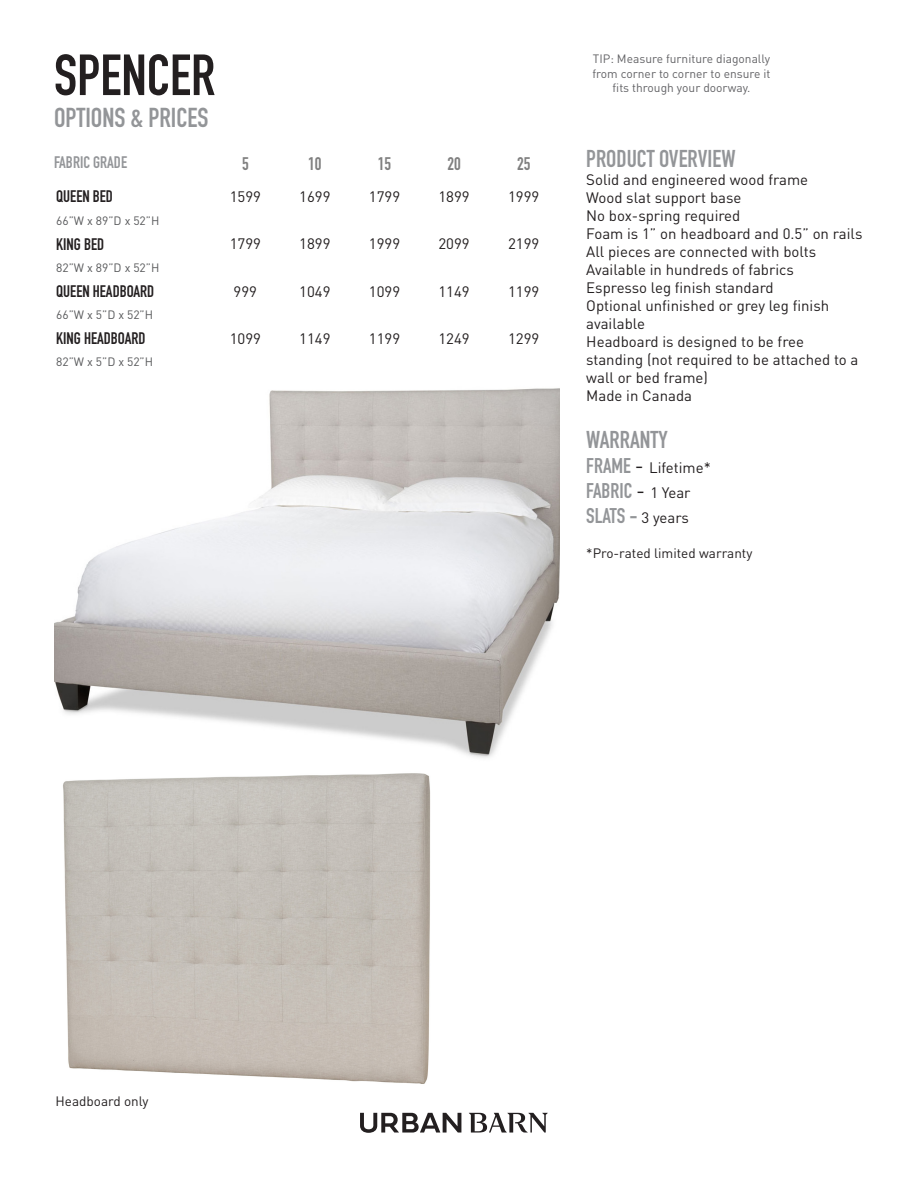
<style>
.page{position:relative;width:918px;height:1188px;background:#fff}
.page>*{position:absolute;margin:0;border:0;box-sizing:border-box;transform-origin:0 0}
.t1{font:57px "DIN Engschrift Std";color:#231f20}
.t2{font:27px "DIN Engschrift Std";color:#939598}
.t3{font:24px "DIN Engschrift Std";color:#939598}
.t4{font:21px "DIN Engschrift Std";color:#939598}
.Grade{font:18px "DIN Engschrift Std";color:#7f7f7f}
.Grade-2{font:16.5px "DIN Engschrift Std";color:#231f20}
.t5{font:16.5px "DIN Engschrift Std";color:#939598}
.Grade-3{font:15px/18px "DINOT";color:#231f20}
.t6{font:13.5px "DINOT";color:#231f20}
.t7{font:12px/14.4px "DINOT";color:#636366;text-align:center}
.Grade-4{font:12px "DINOT";color:#57585a}
.s1{font-family:"DIN Engschrift Std";font-size:21px;color:#939598}
.s2{font-size:21px}
.s3{font-family:"DINOT";color:#231f20}
.s4{font-family:"DINOT";font-size:15px;color:#231f20}
</style>
<div class="page">
<img style="left:55px;top:388px;width:504px;height:370px">
<img style="left:63px;top:773px;width:368px;height:311px">
<svg style="left:360px;top:1113px;width:101px;height:20px"></svg>
<svg style="left:469px;top:1113px;width:79px;height:20px"></svg>
<p class="t1" style="left:54px;top:42px;width:163px">SPENCER</p>
<p class="t2" style="left:54px;top:101px;width:156px">OPTIONS &amp; PRICES</p>
<p class="t5" style="left:54px;top:152px;width:75px">FABRIC GRADE</p>
<p class="Grade" style="left:242px;top:153px;width:8px">5</p>
<p class="Grade" style="left:308px;top:153px;width:15px">10</p>
<p class="Grade" style="left:378px;top:153px;width:15px">15</p>
<p class="Grade" style="left:447px;top:153px;width:15px">20</p>
<p class="Grade" style="left:517px;top:153px;width:15px">25</p>
<p class="Grade-2" style="left:56px;top:187px;width:58px">QUEEN BED</p>
<p class="Grade-3" style="left:230px;top:187px;width:33px">1599</p>
<p class="Grade-3" style="left:299px;top:187px;width:33px">1699</p>
<p class="Grade-3" style="left:369px;top:187px;width:33px">1799</p>
<p class="Grade-3" style="left:438px;top:187px;width:33px">1899</p>
<p class="Grade-3" style="left:508px;top:187px;width:33px">1999</p>
<p class="Grade-4" style="left:56px;top:212px;width:105px">66”W x 89”D x 52”H</p>
<p class="Grade-2" style="left:56px;top:234px;width:49px">KING BED</p>
<p class="Grade-3" style="left:230px;top:234px;width:33px">1799</p>
<p class="Grade-3" style="left:299px;top:234px;width:33px">1899</p>
<p class="Grade-3" style="left:369px;top:234px;width:33px">1999</p>
<p class="Grade-3" style="left:438px;top:234px;width:33px">2099</p>
<p class="Grade-3" style="left:508px;top:234px;width:33px">2199</p>
<p class="Grade-4" style="left:56px;top:259px;width:105px">82”W x 89”D x 52”H</p>
<p class="Grade-2" style="left:56px;top:281px;width:100px">QUEEN HEADBOARD</p>
<p class="Grade-3" style="left:234px;top:282px;width:25px">999</p>
<p class="Grade-3" style="left:299px;top:282px;width:33px">1049</p>
<p class="Grade-3" style="left:369px;top:282px;width:33px">1099</p>
<p class="Grade-3" style="left:438px;top:282px;width:33px">1149</p>
<p class="Grade-3" style="left:508px;top:282px;width:33px">1199</p>
<p class="Grade-4" style="left:56px;top:307px;width:99px">66”W x 5”D x 52”H</p>
<p class="Grade-2" style="left:56px;top:328px;width:91px">KING HEADBOARD</p>
<p class="Grade-3" style="left:230px;top:329px;width:33px">1099</p>
<p class="Grade-3" style="left:299px;top:329px;width:33px">1149</p>
<p class="Grade-3" style="left:369px;top:329px;width:33px">1199</p>
<p class="Grade-3" style="left:438px;top:329px;width:33px">1249</p>
<p class="Grade-3" style="left:508px;top:329px;width:33px">1299</p>
<p class="Grade-4" style="left:56px;top:354px;width:99px">82”W x 5”D x 52”H</p>
<p class="t7" style="left:592px;top:51px;width:180px">TIP: Measure furniture diagonally from corner to corner to ensure it fits through your doorway.</p>
<p class="t3" style="left:586px;top:145px;width:151px">PRODUCT OVERVIEW</p>
<p class="Grade-3" style="left:586px;top:170px;width:223px">Solid and engineered wood frame</p>
<p class="Grade-3" style="left:586px;top:188px;width:157px">Wood slat support base</p>
<p class="Grade-3" style="left:586px;top:206px;width:156px">No box-spring required</p>
<p class="Grade-3" style="left:586px;top:224px;width:278px">Foam is 1” on headboard and 0.5” on rails</p>
<p class="Grade-3" style="left:586px;top:242px;width:232px">All pieces are connected with bolts</p>
<p class="Grade-3" style="left:586px;top:260px;width:209px">Available in hundreds of fabrics</p>
<p class="Grade-3" style="left:586px;top:278px;width:189px">Espresso leg finish standard</p>
<p class="Grade-3" style="left:586px;top:296px;width:245px">Optional unfinished or grey leg finish available</p>
<p class="Grade-3" style="left:586px;top:332px;width:274px">Headboard is designed to be free standing (not required to be attached to a wall or bed frame)</p>
<p class="Grade-3" style="left:586px;top:386px;width:107px">Made in Canada</p>
<p class="t3" style="left:586px;top:425px;width:83px">WARRANTY</p>
<p class="Grade-3" style="left:586px;top:458px;width:126px"><span class="s1">FRAME</span> <span class="s2">-</span> Lifetime*</p>
<p class="t4" style="left:586px;top:479px;width:106px">FABRIC <span class="s3">-</span> <span class="s4">1 Year</span></p>
<p class="t4" style="left:586px;top:504px;width:104px">SLATS - <span class="s4">3 years</span></p>
<p class="t6" style="left:586px;top:544px;width:168px">*Pro-rated limited warranty</p>
<p class="t6" style="left:56px;top:1092px;width:95px">Headboard only</p>
</div>
